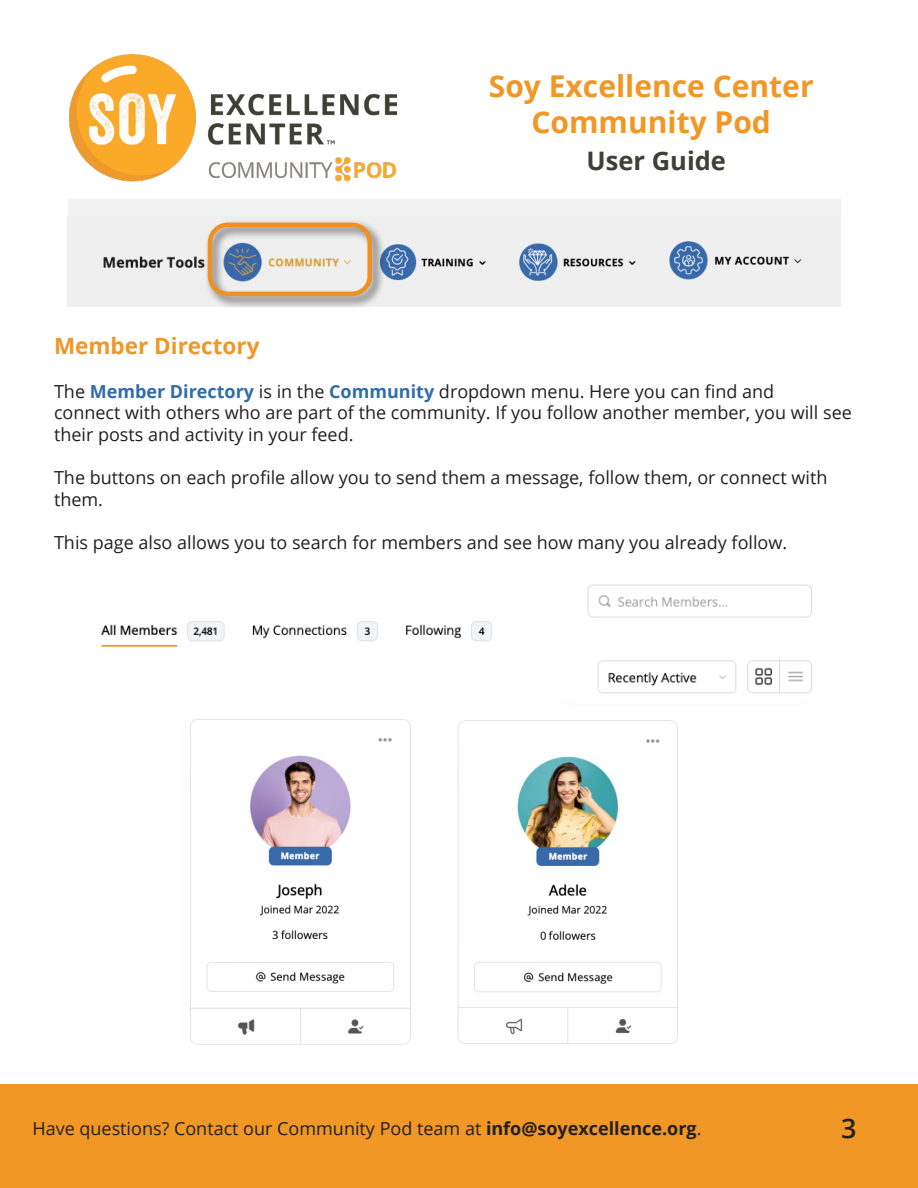
<style>
.page{position:relative;width:918px;height:1188px;background:#fff}
.page>*{position:absolute;margin:0;border:0;box-sizing:border-box;transform-origin:0 0}
.t1{font:700 30px "Open Sans";color:#f09725}
.t2{font:600 27px "Open Sans";color:#231f20}
.t3{font:700 25.5px "Open Sans";color:#3e3f35}
.t4{font:700 22.5px "Open Sans";color:#f09725}
.t5{font:18px/21.6px "Open Sans";color:#231f20}
.s1{font-weight:700;color:#306cac}
.s2{font-weight:700}
</style>
<div class="page">
<div style="left:0;top:1084px;width:918px;height:104px;background:#f09725"></div>
<img style="left:70px;top:54px;width:327px;height:128px">
<div style="left:68px;top:199px;width:149px;height:108px;background:#f1f3f3"></div>
<img style="left:103px;top:256px;width:101px;height:13px">
<div style="left:217px;top:199px;width:624px;height:108px;background:#f1f3f3"></div>
<img style="left:669px;top:241px;width:133px;height:39px">
<div style="left:204px;top:219px;width:181px;height:90px;background:#231f20;opacity:.75"></div>
<div style="left:208px;top:223px;width:164px;height:73px;border:4px solid #ef9020;border-radius:18px"></div>
<img style="left:457px;top:720px;width:221px;height:324px">
<img style="left:190px;top:719px;width:221px;height:326px">
<img style="left:587px;top:584px;width:225px;height:110px">
<img style="left:101px;top:621px;width:391px;height:26px">
<p class="t1" style="left:489px;top:65px;width:326px">Soy Excellence Center</p>
<p class="t1" style="left:532px;top:101px;width:241px">Community Pod</p>
<p class="t3" style="left:587px;top:143px;width:141px">User Guide</p>
<p class="t4" style="left:54px;top:330px;width:207px">Member Directory</p>
<p class="t5" style="left:54px;top:380px;width:722px">The <span class="s1">Member Directory</span> is in the <span class="s1">Community</span> dropdown menu. Here you can find and</p>
<p class="t5" style="left:54px;top:401px;width:799px">connect with others who are part of the community. If you follow another member, you will see their posts and activity in your feed.</p>
<p class="t5" style="left:54px;top:466px;width:775px">The buttons on each profile allow you to send them a message, follow them, or connect with them.</p>
<p class="t5" style="left:54px;top:531px;width:735px">This page also allows you to search for members and see how many you already follow.</p>
<p class="t5" style="left:32px;top:1118px;width:671px">Have questions? Contact our Community Pod team at <span class="s2">info@soyexcellence.org</span>.</p>
<p class="t2" style="left:841px;top:1110px;width:17px">3</p>
</div>
